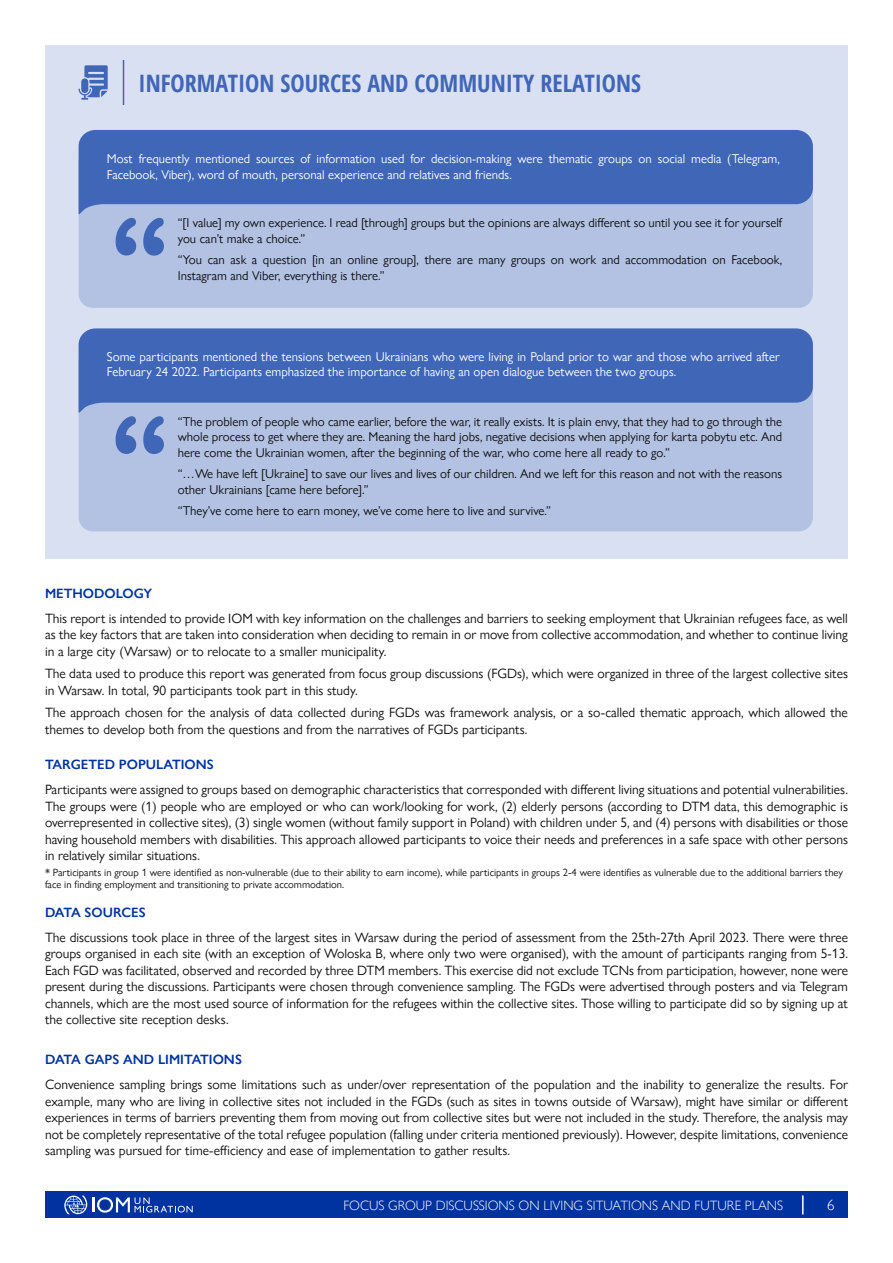
<style>
.page{position:relative;width:893px;height:1263px;background:#fff}
.page>*{position:absolute;margin:0;border:0;box-sizing:border-box;transform-origin:0 0}
.t1{font:129px/198.5px "Arial Rounded MT Bold";color:#4066b8}
.t2{font:700 condensed 24px "Open Sans";color:#4066b8}
.t3{font:300 15px "Gill Sans Nova";color:#fff}
.t4{font:13.5px/16.5px "Gill Sans Nova";color:#0d0d0d;text-align:justify}
.t5{font:600 13.5px "Gill Sans Nova";color:#0033a0}
.t6{font:300 13.5px "Gill Sans Nova";color:#fff}
.t7{font:12.75px/15.6px "Gill Sans Nova";color:#0d0d0d}
.t8{font:12.75px/15.6px "Gill Sans Nova";color:#fff}
.t9{font:10.5px/12px "Gill Sans Nova";color:#0d0d0d}
</style>
<div class="page">
<div style="left:45px;top:1192px;width:803px;height:26px;background:#0033a0"></div>
<svg style="left:802px;top:1196px;width:2px;height:18px"></svg>
<svg style="left:64px;top:1195px;width:129px;height:19px"></svg>
<div style="left:45px;top:45px;width:803px;height:513px;background:#d9e0f1"></div>
<hr style="left:123px;top:60px;width:1px;height:45px;background:#4066b8">
<div style="left:79px;top:148px;width:734px;height:160px;background:#b3c2e3;border-radius:14px"></div>
<div style="left:79px;top:347px;width:734px;height:184px;background:#b3c2e3;border-radius:14px"></div>
<svg style="left:79px;top:130px;width:734px;height:84px;background:#4d70bd"></svg>
<svg style="left:79px;top:328px;width:734px;height:85px;background:#4e71bd"></svg>
<svg style="left:79px;top:65px;width:29px;height:35px"></svg>
<h2 class="t2" style="left:139px;top:66px;width:504px">INFORMATION SOURCES AND COMMUNITY RELATIONS</h2>
<p class="t8" style="left:107px;top:151px;width:674px">Most frequently mentioned sources of information used for decision-making were thematic groups on social media (Telegram,<br>Facebook, Viber), word of mouth, personal experience and relatives and friends.</p>
<h1 class="t1" style="left:110px;top:165px;width:61px">“ “</h1>
<p class="t7" style="left:178px;top:215px;width:606px">“[I value] my own experience. I read [through] groups but the opinions are always different so until you see it for yourself you can’t make a choice.”</p>
<p class="t7" style="left:178px;top:252px;width:606px">“You can ask a question [in an online group], there are many groups on work and accommodation on Facebook,<br>Instagram and Viber, everything is there.”</p>
<p class="t8" style="left:107px;top:349px;width:674px">Some participants mentioned the tensions between Ukrainians who were living in Poland prior to war and those who arrived after<br>February 24 2022. Participants emphasized the importance of having an open dialogue between the two groups.</p>
<p class="t7" style="left:178px;top:413px;width:606px;text-align:justify">“The problem of people who came earlier, before the war, it really exists. It is plain envy, that they had to go through the whole process to get where they are. Meaning the hard jobs, negative decisions when applying for karta pobytu etc. And here come the Ukrainian women, after the beginning of the war, who come here all ready to go.”</p>
<p class="t7" style="left:178px;top:466px;width:606px">“…We have left [Ukraine] to save our lives and lives of our children. And we left for this reason and not with the reasons other Ukrainians [came here before].”</p>
<p class="t7" style="left:178px;top:503px;width:375px">“They’ve come here to earn money, we’ve come here to live and survive.”</p>
<p class="t5" style="left:45px;top:585px;width:109px">METHODOLOGY</p>
<p class="t4" style="left:45px;top:610px;width:804px">This report is intended to provide IOM with key information on the challenges and barriers to seeking employment that Ukrainian refugees face, as well as the key factors that are taken into consideration when deciding to remain in or move from collective accommodation, and whether to continue living in a large city (Warsaw) or to relocate to a smaller municipality.</p>
<p class="t4" style="left:45px;top:665px;width:804px">The data used to produce this report was generated from focus group discussions (FGDs), which were organized in three of the largest collective sites in Warsaw. In total, 90 participants took part in this study.</p>
<p class="t4" style="left:45px;top:704px;width:804px">The approach chosen for the analysis of data collected during FGDs was framework analysis, or a so-called thematic approach, which allowed the themes to develop both from the questions and from the narratives of FGDs participants.</p>
<p class="t5" style="left:45px;top:756px;width:170px">TARGETED POPULATIONS</p>
<p class="t4" style="left:45px;top:781px;width:804px">Participants were assigned to groups based on demographic characteristics that corresponded with different living situations and potential vulnerabilities.<br>The groups were (1) people who are employed or who can work/looking for work, (2) elderly persons (according to DTM data, this demographic is overrepresented in collective sites), (3) single women (without family support in Poland) with children under 5, and (4) persons with disabilities or those having household members with disabilities. This approach allowed participants to voice their needs and preferences in a safe space with other persons in relatively similar situations.</p>
<p class="t9" style="left:45px;top:866px;width:799px">* Participants in group 1 were identified as non-vulnerable (due to their ability to earn income), while participants in groups 2-4 were identifies as vulnerable due to the additional barriers they face in finding employment and transitioning to private accommodation.</p>
<p class="t5" style="left:45px;top:904px;width:102px">DATA SOURCES</p>
<p class="t4" style="left:45px;top:929px;width:805px">The discussions took place in three of the largest sites in Warsaw during the period of assessment from the 25th-27th April 2023. There were three groups organised in each site (with an exception of Woloska B, where only two were organised), with the amount of participants ranging from 5-13.<br>Each FGD was facilitated, observed and recorded by three DTM members. This exercise did not exclude TCNs from participation, however, none were present during the discussions. Participants were chosen through convenience sampling. The FGDs were advertised through posters and via Telegram channels, which are the most used source of information for the refugees within the collective sites. Those willing to participate did so by signing up at the collective site reception desks.</p>
<p class="t5" style="left:45px;top:1051px;width:198px">DATA GAPS AND LIMITATIONS</p>
<p class="t4" style="left:45px;top:1076px;width:804px">Convenience sampling brings some limitations such as under/over representation of the population and the inability to generalize the results. For example, many who are living in collective sites not included in the FGDs (such as sites in towns outside of Warsaw), might have similar or different experiences in terms of barriers preventing them from moving out from collective sites but were not included in the study. Therefore, the analysis may not be completely representative of the total refugee population (falling under criteria mentioned previously). However, despite limitations, convenience sampling was pursued for time-efficiency and ease of implementation to gather results.</p>
<p class="t6" style="left:343px;top:1198px;width:441px">FOCUS GROUP DISCUSSIONS ON LIVING SITUATIONS AND FUTURE PLANS</p>
<p class="t3" style="left:827px;top:1197px;width:9px">6</p>
</div>
